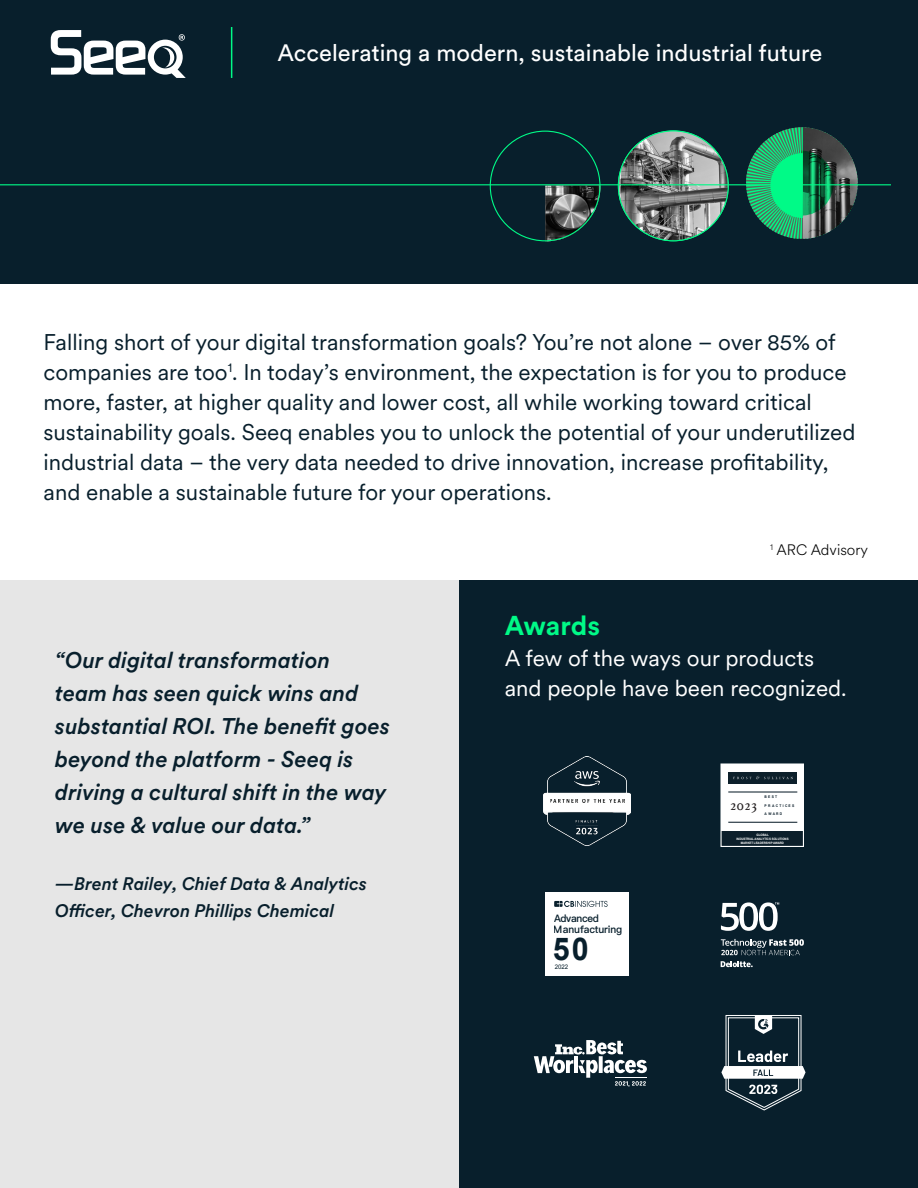
<style>
.page{position:relative;width:918px;height:1188px;background:#fff}
.page>*{position:absolute;margin:0;border:0;box-sizing:border-box;transform-origin:0 0}
.t1{font:700 31.35px "Arial";color:#081f2c}
.t2{font:700 27px "Circular XX";letter-spacing:-.005em;color:#00fa87}
.t3{font:23.55px "Circular XX";color:#fff}
.UC_-_Main_Paragraphs{font:22.5px/30px "Circular XX";color:#081f2c}
.UC_Main_Headers_Challenge_Solution_Resul{font:italic 500 22.5px/33px "Circular XX";color:#081f2c}
.t4{font:22.5px/30px "Circular XX";color:#fff}
.UC_Main_Headers_Challenge_Solution_Resul-2{font:italic 500 18px/27px "Circular XX";color:#081f2c}
.t5{font:300 15px "Circular XX";color:#000}
.t6{font:14.4px "Athelas";color:#231f20;scale:.92 1}
.t7{font:600 10.35px "Ping Fang HK";letter-spacing:-.01em;color:#081f2c}
.t8{font:600 10.35px "Ping Fang HK";letter-spacing:-.03em;color:#081f2c}
.t9{font:6.3px "Arial";color:#081f2c}
.t10{font:700 6.15px "Circular XX";color:#fff}
.t11{font:700 3.6px "Arial";letter-spacing:.375em;color:#0c1f2b;scale:.92 1}
.t12{font:700 3.15px "Arial";color:#fff;scale:.92 1}
</style>
<div class="page">
<div style="left:459px;top:580px;width:459px;height:608px;background:#081f2c"></div>
<div style="left:0;top:580px;width:459px;height:608px;background:#e6e6e6"></div>
<div style="left:0;top:0;width:918px;height:284px;background:#081f2c"></div>
<svg style="left:51px;top:30px;width:135px;height:48px"></svg>
<hr style="left:231px;top:27px;width:1px;height:51px;background:#00fa87">
<svg style="left:534px;top:1040px;width:113px;height:46px"></svg>
<img style="left:543px;top:756px;width:88px;height:89px">
<img style="left:550px;top:800px;width:74px;height:3px">
<svg style="left:722px;top:765px;width:80px;height:66px"></svg>
<div style="left:720px;top:763px;width:84px;height:84px;border:1px solid #fff"></div>
<div style="left:545px;top:893px;width:84px;height:83px;background:#fff"></div>
<svg style="left:554px;top:901px;width:54px;height:6px"></svg>
<svg style="left:721px;top:902px;width:58px;height:29px"></svg>
<svg style="left:721px;top:961px;width:32px;height:6px"></svg>
<svg style="left:721px;top:939px;width:83px;height:16px"></svg>
<svg style="left:721px;top:1015px;width:85px;height:96px"></svg>
<img style="left:545px;top:186px;width:54px;height:55px">
<img style="left:618px;top:131px;width:110px;height:110px;border-radius:55px">
<svg style="left:746px;top:127px;width:112px;height:112px"></svg>
<hr style="left:0;top:184px;width:891px;height:1px;background:#00fa87">
<p class="t3" style="left:278px;top:37px;width:546px">Accelerating a modern, sustainable industrial future</p>
<p class="UC_-_Main_Paragraphs" style="left:44px;top:326px;width:813px">Falling short of your digital transformation goals? You’re not alone – over 85% of companies are too<sup>1</sup>. In today’s environment, the expectation is for you to produce more, faster, at higher quality and lower cost, all while working toward critical sustainability goals. Seeq enables you to unlock the potential of your underutilized industrial data – the very data needed to drive innovation, increase profitability, and enable a sustainable future for your operations.</p>
<p class="UC_Main_Headers_Challenge_Solution_Resul" style="left:55px;top:642px;width:336px">“Our digital transformation<br>team has seen quick wins and substantial ROI. The benefit goes beyond the platform - Seeq is driving a cultural shift in the way we use &amp; value our data.”</p>
<p class="UC_Main_Headers_Challenge_Solution_Resul-2" style="left:55px;top:869px;width:313px">—Brent Railey, Chief Data &amp; Analytics<br>Officer, Chevron Phillips Chemical</p>
<p class="t5" style="left:770px;top:540px;width:99px"><sup>1</sup> ARC Advisory</p>
<p class="t2" style="left:505px;top:607px;width:97px">Awards</p>
<p class="t4" style="left:505px;top:643px;width:343px">A few of the ways our products and people have been recognized.</p>
<p class="t8" style="left:554px;top:912px;width:46px">Advanced</p>
<p class="t1" style="left:553px;top:928px;width:38px">50</p>
<p class="t9" style="left:555px;top:962px;width:15px">2022</p>
<p class="t7" style="left:554px;top:923px;width:70px">Manufacturing</p>
<p class="t10" style="left:628px;top:1080px;width:3px">,</p>
<p class="t11" style="left:765px;top:794px;width:15px">BEST</p>
<p class="t11" style="left:765px;top:803px;width:34px">PR ACTICES</p>
<p class="t11" style="left:765px;top:812px;width:21px">AWARD</p>
<p class="t12" style="left:741px;top:841px;width:49px">MARKET LEADERSHIP AWARD</p>
<p class="t6" style="left:730px;top:794px;width:30px">2023</p>
<p class="t12" style="left:736px;top:837px;width:58px">INDUSTRIAL ANALYTICS SOLUTIONS</p>
<p class="t12" style="left:757px;top:833px;width:15px">GLOBAL</p>
</div>
